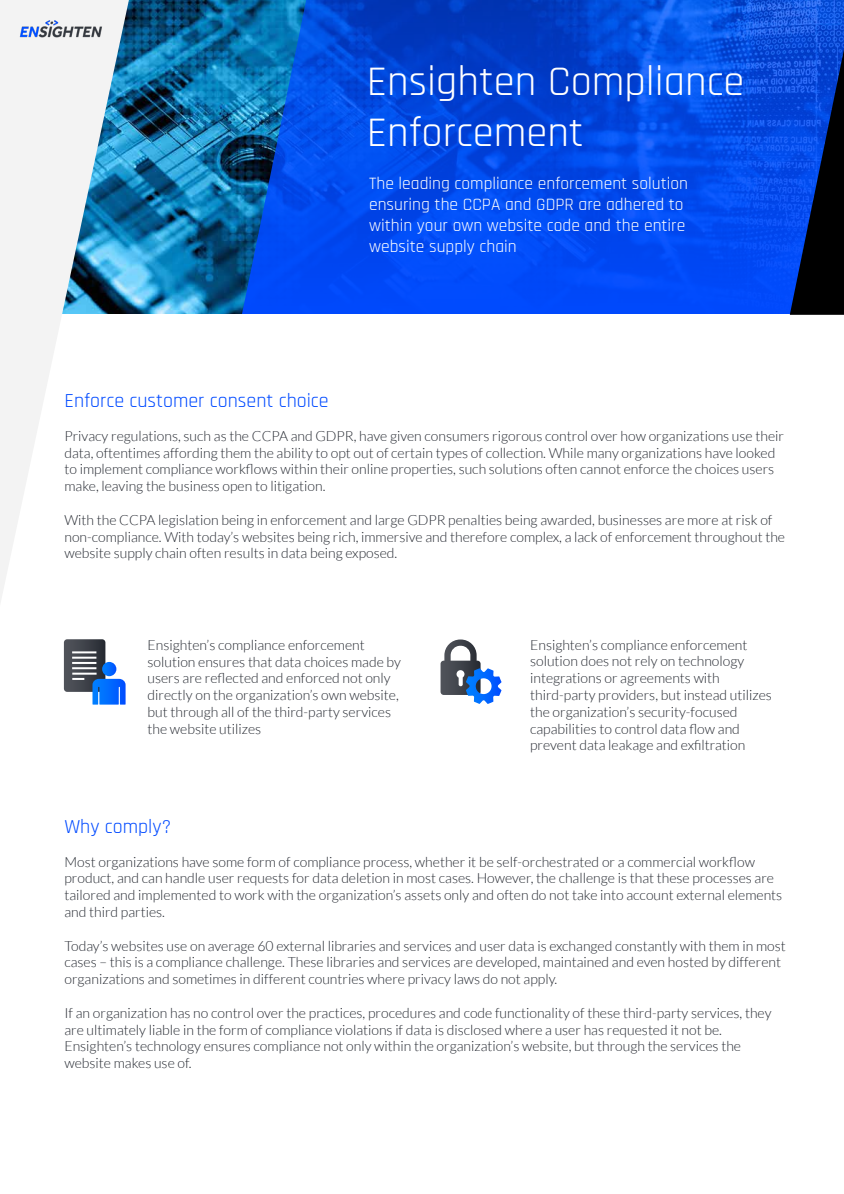
<style>
.page{position:relative;width:844px;height:1194px;background:#fff}
.page>*{position:absolute;margin:0;border:0;box-sizing:border-box;transform-origin:0 0}
.t1{font:42.5px/51px "Rajdhani";color:#fff}
.t2{font:20px "Rajdhani";color:#004aff}
.t3{font:17.5px/21px "Rajdhani";color:#fff}
.t4{font:300 14px/16.8px "Lato";color:#23272f}
</style>
<div class="page">
<img style="left:129px;top:0;width:112px;height:314px">
<svg style="left:241px;top:0;width:602px;height:314px;background:#034ce2"></svg>
<svg style="left:0;top:0;width:129px;height:602px;fill:#f3f3f3"></svg>
<img style="left:20px;top:20px;width:82px;height:18px">
<svg style="left:789px;top:49px;width:54px;height:266px;background:#04287b"></svg>
<svg style="left:64px;top:639px;width:61px;height:65px"></svg>
<svg style="left:440px;top:639px;width:62px;height:65px"></svg>
<h1 class="t1" style="left:366px;top:58px;width:379px">Ensighten Compliance<br>Enforcement</h1>
<p class="t3" style="left:369px;top:174px;width:320px">The leading compliance enforcement solution ensuring the CCPA and GDPR are adhered to within your own website code and the entire website supply chain</p>
<h2 class="t2" style="left:64px;top:389px;width:266px">Enforce customer consent choice</h2>
<p class="t4" style="left:64px;top:427px;width:721px">Privacy regulations, such as the CCPA and GDPR, have given consumers rigorous control over how organizations use their data, oftentimes affording them the ability to opt out of certain types of collection. While many organizations have looked to implement compliance workflows within their online properties, such solutions often cannot enforce the choices users make, leaving the business open to litigation.</p>
<p class="t4" style="left:64px;top:511px;width:722px">With the CCPA legislation being in enforcement and large GDPR penalties being awarded, businesses are more at risk of non-compliance. With today’s websites being rich, immersive and therefore complex, a lack of enforcement throughout the website supply chain often results in data being exposed.</p>
<p class="t4" style="left:147px;top:636px;width:255px">Ensighten’s compliance enforcement solution ensures that data choices made by users are reflected and enforced not only directly on the organization’s own website, but through all of the third-party services the website utilizes</p>
<p class="t4" style="left:530px;top:636px;width:243px">Ensighten’s compliance enforcement solution does not rely on technology integrations or agreements with third-party providers, but instead utilizes the organization’s security-focused capabilities to control data flow and prevent data leakage and exfiltration</p>
<h2 class="t2" style="left:64px;top:815px;width:108px">Why comply?</h2>
<p class="t4" style="left:64px;top:853px;width:719px">Most organizations have some form of compliance process, whether it be self-orchestrated or a commercial workflow product, and can handle user requests for data deletion in most cases. However, the challenge is that these processes are tailored and implemented to work with the organization’s assets only and often do not take into account external elements and third parties.</p>
<p class="t4" style="left:64px;top:937px;width:722px">Today’s websites use on average 60 external libraries and services and user data is exchanged constantly with them in most cases – this is a compliance challenge. These libraries and services are developed, maintained and even hosted by different organizations and sometimes in different countries where privacy laws do not apply.</p>
<p class="t4" style="left:64px;top:1004px;width:708px">If an organization has no control over the practices, procedures and code functionality of these third-party services, they are ultimately liable in the form of compliance violations if data is disclosed where a user has requested it not be.<br>Ensighten’s technology ensures compliance not only within the organization’s website, but through the services the website makes use of.</p>
</div>
